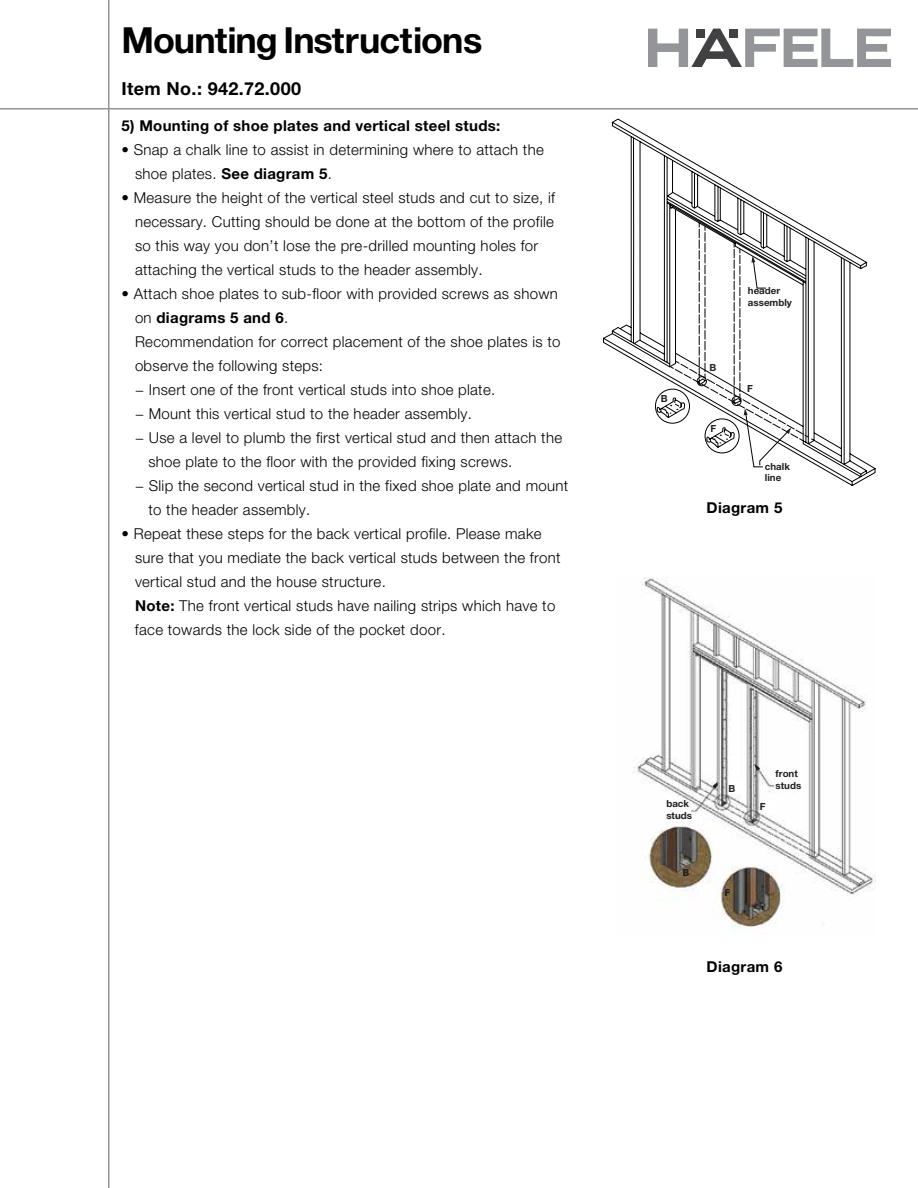
<style>
.page{position:relative;width:918px;height:1188px;background:#fff}
.page>*{position:absolute;margin:0;border:0;box-sizing:border-box;transform-origin:0 0}
.t1{font:700 36px "Helvetica Neue";letter-spacing:-.025em;color:#000}
.t2{font:700 18px "Helvetica Neue";letter-spacing:.02em;color:#000}
.t3{font:300 15px/24px "Helvetica Neue";letter-spacing:.02em;color:#000}
.t4{font:700 15px "Helvetica Neue";letter-spacing:.02em;color:#000}
.t5{font:700 9.75px/11.7px "Helvetica Neue";color:#221f20}
.s1{font-weight:700}
.s2{font-weight:300}
</style>
<div class="page">
<hr style="left:108px;top:0;width:2px;height:1188px;background:#939598">
<svg style="left:648px;top:29px;width:243px;height:38px"></svg>
<hr style="left:0;top:108px;width:918px;height:2px;background:#939598">
<svg style="left:603px;top:119px;width:273px;height:367px"></svg>
<svg style="left:655px;top:226px;width:154px;height:241px"></svg>
<img style="left:632px;top:578px;width:244px;height:350px">
<svg style="left:674px;top:803px;width:17px;height:15px"></svg>
<svg style="left:762px;top:778px;width:30px;height:37px"></svg>
<svg style="left:729px;top:779px;width:17px;height:16px"></svg>
<svg style="left:754px;top:764px;width:6px;height:7px"></svg>
<svg style="left:712px;top:782px;width:6px;height:6px"></svg>
<h1 class="t1" style="left:122px;top:17px;width:363px">Mounting Instructions</h1>
<p class="t2" style="left:122px;top:77px;width:181px">Item No.: 942.72.000</p>
<p class="t4" style="left:122px;top:116px;width:380px">5) Mounting of shoe plates and vertical steel studs:</p>
<p class="t3" style="left:135px;top:137px;width:410px;text-indent:-14px">• Snap a chalk line to assist in determining where to attach the shoe plates. <span class="s1">See diagram 5</span>.</p>
<p class="t3" style="left:135px;top:185px;width:422px;text-indent:-14px">• Measure the height of the vertical steel studs and cut to size, if necessary. Cutting should be done at the bottom of the profile so this way you don’t lose the pre-drilled mounting holes for attaching the vertical studs to the header assembly.</p>
<p class="t3" style="left:122px;top:281px;width:438px">• Attach shoe plates to sub-floor with provided screws as shown</p>
<p class="t4" style="left:135px;top:308px;width:155px"><span class="s2">on</span> diagrams 5 and 6<span class="s2">.</span></p>
<p class="t3" style="left:135px;top:329px;width:427px">Recommendation for correct placement of the shoe plates is to</p>
<p class="t3" style="left:135px;top:353px;width:190px">observe the following steps:</p>
<p class="t3" style="left:135px;top:377px;width:362px">− Insert one of the front vertical studs into shoe plate.</p>
<p class="t3" style="left:135px;top:401px;width:339px">− Mount this vertical stud to the header assembly.</p>
<p class="t3" style="left:135px;top:425px;width:429px">− Use a level to plumb the first vertical stud and then attach the</p>
<p class="t3" style="left:148px;top:449px;width:366px">shoe plate to the floor with the provided fixing screws.</p>
<p class="t3" style="left:135px;top:473px;width:435px">− Slip the second vertical stud in the fixed shoe plate and mount</p>
<p class="t3" style="left:148px;top:497px;width:163px">to the header assembly.</p>
<p class="t3" style="left:135px;top:521px;width:427px;text-indent:-13px">• Repeat these steps for the back vertical profile. Please make sure that you mediate the back vertical studs between the front vertical stud and the house structure.<br><span class="s1">Note:</span> The front vertical studs have nailing strips which have to face towards the lock side of the pocket door.</p>
<p class="t5" style="left:661px;top:393px;width:8px">B</p>
<p class="t5" style="left:710px;top:361px;width:8px">B</p>
<p class="t5" style="left:711px;top:422px;width:7px">F</p>
<p class="t5" style="left:748px;top:285px;width:46px">header assembly</p>
<p class="t5" style="left:747px;top:383px;width:7px">F</p>
<p class="t5" style="left:765px;top:460px;width:27px">chalk line</p>
<p class="t4" style="left:707px;top:498px;width:77px">Diagram 5</p>
<p class="t5" style="left:666px;top:798px;width:27px">back studs</p>
<p class="t5" style="left:683px;top:866px;width:8px">B</p>
<p class="t5" style="left:729px;top:782px;width:8px">B</p>
<p class="t5" style="left:760px;top:801px;width:7px">F</p>
<p class="t5" style="left:776px;top:768px;width:27px">front studs</p>
<p class="t5" style="left:724px;top:887px;width:7px">F</p>
<p class="t4" style="left:707px;top:957px;width:77px">Diagram 6</p>
</div>
